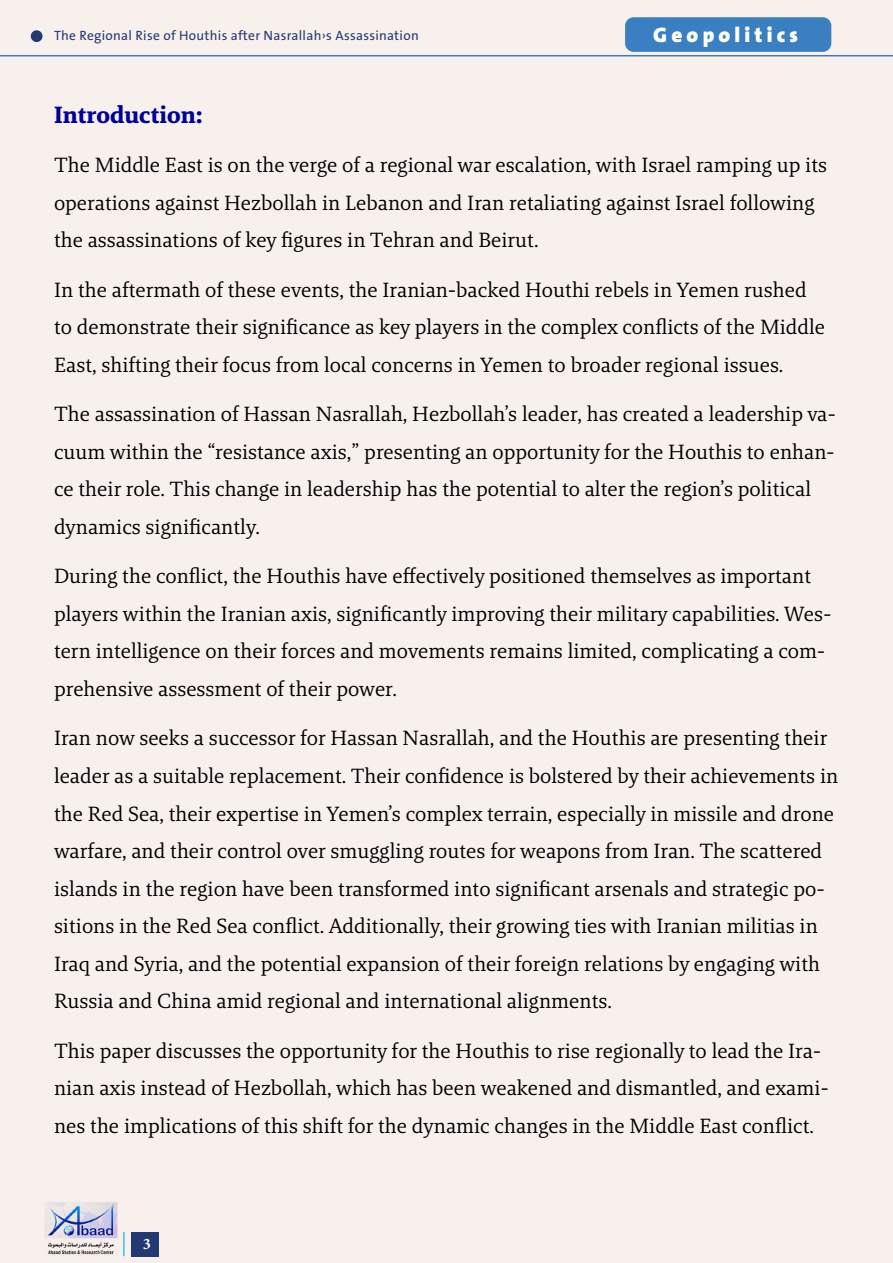
<style>
.page{position:relative;width:893px;height:1263px;background:#f8f0ed}
.page>*{position:absolute;margin:0;border:0;box-sizing:border-box;transform-origin:0 0}
.t1{font:700 24px "Brando Arabic";color:#009}
.t2{font:700 22.5px "Adobe Arabic";color:#fff}
.t3{font:21px/37.5px "Brando Arabic";color:#000}
.t4{font:900 21px "The Sans Arabic";letter-spacing:.2em;color:#fff}
.t5{font:13.5px "The Sans Arabic";letter-spacing:.02em;color:#233971}
</style>
<div class="page">
<div style="left:625px;top:17px;width:206px;height:35px;background:#397fc2;border-radius:9px"></div>
<div style="left:31px;top:30px;width:12px;height:12px;background:#233971;border-radius:50%"></div>
<div style="left:131px;top:1232px;width:28px;height:24px;background:#233971"></div>
<img style="left:45px;top:1202px;width:73px;height:53px">
<svg style="left:123px;top:1232px;width:1px;height:24px"></svg>
<p class="t5" style="left:54px;top:27px;width:366px">The Regional Rise of Houthis after Nasrallah›s Assassination</p>
<p class="t4" style="left:653px;top:21px;width:146px">Geopolitics</p>
<p class="t1" style="left:54px;top:101px;width:150px">Introduction:</p>
<p class="t3" style="left:54px;top:148px;width:775px">The Middle East is on the verge of a regional war escalation, with Israel ramping up its operations against Hezbollah in Lebanon and Iran retaliating against Israel following the assassinations of key figures in Tehran and Beirut.</p>
<p class="t3" style="left:54px;top:273px;width:773px">In the aftermath of these events, the Iranian-backed Houthi rebels in Yemen rushed to demonstrate their significance as key players in the complex conflicts of the Middle<br>East, shifting their focus from local concerns in Yemen to broader regional issues.</p>
<p class="t3" style="left:54px;top:397px;width:783px">The assassination of Hassan Nasrallah, Hezbollah’s leader, has created a leadership va&shy;cuum within the “resistance axis,” presenting an opportunity for the Houthis to enhan&shy;ce their role. This change in leadership has the potential to alter the region’s political dynamics significantly.</p>
<p class="t3" style="left:54px;top:559px;width:779px">During the conflict, the Houthis have effectively positioned themselves as important players within the Iranian axis, significantly improving their military capabilities. Wes&shy;tern intelligence on their forces and movements remains limited, complicating a com&shy;prehensive assessment of their power.</p>
<p class="t3" style="left:54px;top:721px;width:786px">Iran now seeks a successor for Hassan Nasrallah, and the Houthis are presenting their leader as a suitable replacement. Their confidence is bolstered by their achievements in the Red Sea, their expertise in Yemen’s complex terrain, especially in missile and drone warfare, and their control over smuggling routes for weapons from Iran. The scattered islands in the region have been transformed into significant arsenals and strategic po&shy;sitions in the Red Sea conflict. Additionally, their growing ties with Iranian militias in Iraq and Syria, and the potential expansion of their foreign relations by engaging with Russia and China amid regional and international alignments.</p>
<p class="t3" style="left:54px;top:1033px;width:776px">This paper discusses the opportunity for the Houthis to rise regionally to lead the Ira&shy;nian axis instead of Hezbollah, which has been weakened and dismantled, and exami&shy;nes the implications of this shift for the dynamic changes in the Middle East conflict.</p>
<p class="t2" style="left:143px;top:1228px;width:10px">3</p>
</div>
